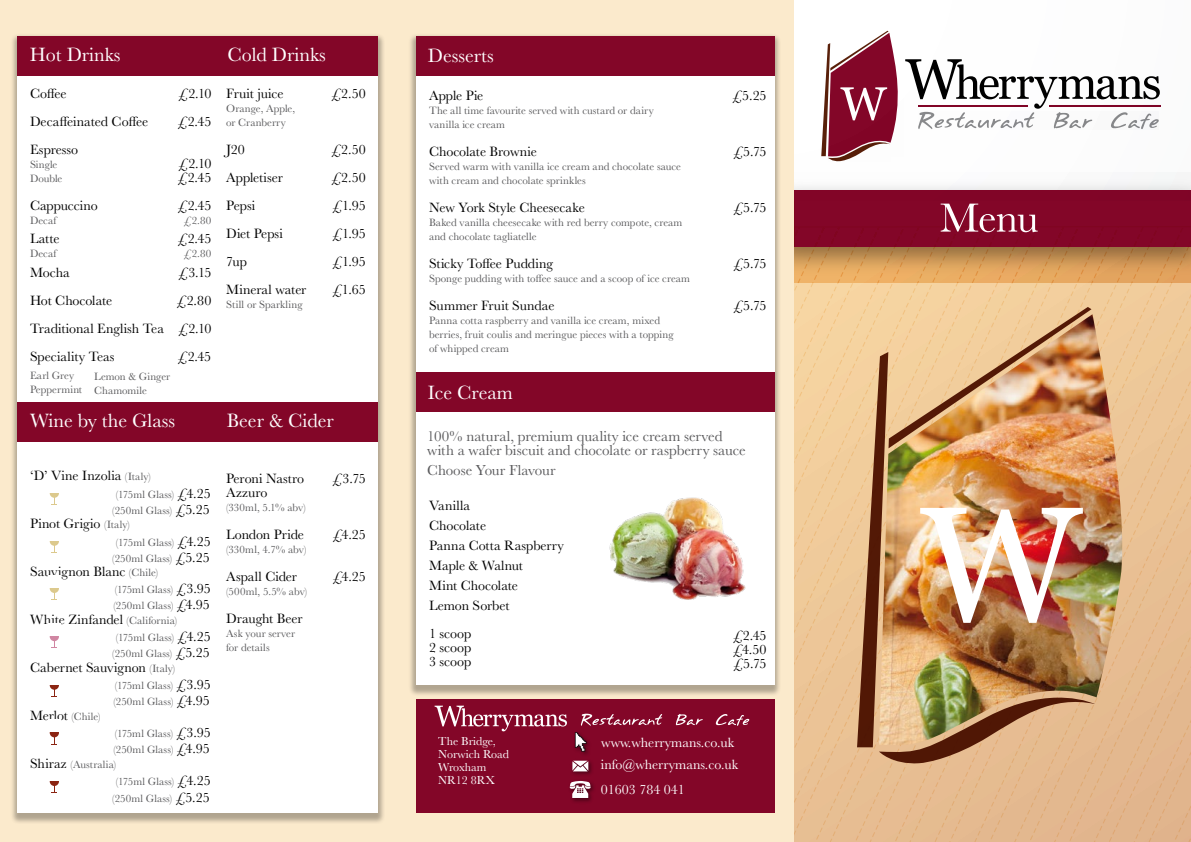
<style>
.page{position:relative;width:1191px;height:842px;background:#fff}
.page>*{position:absolute;margin:0;border:0;box-sizing:border-box;transform-origin:0 0}
.t1{font:20px "Baskerville";color:#fff}
.t2{font:15px/14px "Baskerville";color:#58585a}
.t3{font:14px/28px "Baskerville";letter-spacing:-.005em;color:#000}
.t4{font:14px/22.3px "Baskerville";color:#fff}
.t5{font:12px/13px "Baskerville";color:#fff}
.t6{font:11px/14px "Baskerville";letter-spacing:.005em;color:#58585a}
.s1{font-size:11px;color:#58585a}
.s2{font-size:14px;color:#000}
</style>
<div class="page">
<div style="left:0;top:0;width:794px;height:842px;background:#fbeacc"></div>
<div style="left:408px;top:33px;width:373px;height:663px;background:#000;opacity:.3"></div>
<div style="left:416px;top:36px;width:358px;height:649px;background:#fff"></div>
<div style="left:10px;top:33px;width:375px;height:792px;background:#000;opacity:.3"></div>
<div style="left:18px;top:37px;width:360px;height:776px;background:#fff"></div>
<div style="left:18px;top:36px;width:360px;height:39px;background:#830628"></div>
<div style="left:416px;top:36px;width:358px;height:40px;background:#830628"></div>
<div style="left:416px;top:372px;width:358px;height:40px;background:#830628"></div>
<svg style="left:794px;top:283px;width:397px;height:559px;background:#eac294"></svg>
<img style="left:794px;top:179px;width:397px;height:104px">
<div style="left:794px;top:191px;width:397px;height:56px;background:#830628"></div>
<svg style="left:940px;top:204px;width:97px;height:28px"></svg>
<svg style="left:857px;top:307px;width:238px;height:456px;background:#bf936c"></svg>
<img style="left:879px;top:314px;width:252px;height:432px">
<hr style="left:1049px;top:105px;width:111px;height:1px;background:#830628">
<svg style="left:905px;top:59px;width:254px;height:70px"></svg>
<svg style="left:821px;top:31px;width:76px;height:130px"></svg>
<img style="left:609px;top:497px;width:137px;height:103px">
<div style="left:416px;top:699px;width:358px;height:114px;background:#830628"></div>
<div style="left:18px;top:402px;width:360px;height:39px;background:#830628"></div>
<img style="left:572px;top:760px;width:20px;height:15px">
<svg style="left:572px;top:761px;width:16px;height:10px"></svg>
<img style="left:574px;top:732px;width:15px;height:23px">
<svg style="left:575px;top:732px;width:11px;height:19px"></svg>
<img style="left:569px;top:782px;width:25px;height:20px">
<svg style="left:570px;top:781px;width:20px;height:17px"></svg>
<div style="left:50px;top:488px;width:9px;height:10px;background:#dcc98d;border-radius:50%"></div>
<div style="left:48px;top:480px;width:12px;height:13px;background:#fff"></div>
<svg style="left:51px;top:497px;width:6px;height:8px"></svg>
<div style="left:50px;top:632px;width:9px;height:9px;background:#d086a2;border-radius:50%"></div>
<div style="left:48px;top:623px;width:12px;height:13px;background:#fff"></div>
<svg style="left:51px;top:640px;width:6px;height:8px"></svg>
<div style="left:50px;top:680px;width:9px;height:10px;background:#8b2412;border-radius:50%"></div>
<div style="left:48px;top:672px;width:12px;height:13px;background:#fff"></div>
<svg style="left:51px;top:688px;width:6px;height:9px"></svg>
<div style="left:50px;top:536px;width:9px;height:10px;background:#dcc98d;border-radius:50%"></div>
<div style="left:48px;top:528px;width:12px;height:13px;background:#fff"></div>
<svg style="left:51px;top:545px;width:6px;height:8px"></svg>
<div style="left:50px;top:584px;width:9px;height:9px;background:#dcc98d;border-radius:50%"></div>
<div style="left:48px;top:575px;width:12px;height:13px;background:#fff"></div>
<svg style="left:51px;top:592px;width:6px;height:8px"></svg>
<div style="left:50px;top:728px;width:9px;height:9px;background:#8b2412;border-radius:50%"></div>
<div style="left:48px;top:720px;width:12px;height:12px;background:#fff"></div>
<svg style="left:51px;top:736px;width:6px;height:9px"></svg>
<div style="left:50px;top:777px;width:9px;height:9px;background:#8b2412;border-radius:50%"></div>
<div style="left:48px;top:768px;width:12px;height:13px;background:#fff"></div>
<svg style="left:51px;top:785px;width:6px;height:8px"></svg>
<svg style="left:581px;top:714px;width:81px;height:12px"></svg>
<svg style="left:676px;top:714px;width:26px;height:11px"></svg>
<svg style="left:716px;top:714px;width:33px;height:12px"></svg>
<svg style="left:434px;top:706px;width:133px;height:25px"></svg>
<h1 class="t1" style="left:30px;top:42px;width:92px">Hot Drinks</h1>
<p class="t3" style="left:30px;top:79px;width:120px">Coffee<br>Decaffeinated Coffee<br>Espresso</p>
<p class="t6" style="left:30px;top:157px;width:34px">Single<br>Double</p>
<p class="t3" style="left:30px;top:191px;width:69px">Cappuccino</p>
<p class="t6" style="left:30px;top:213px;width:28px">Decaf</p>
<p class="t3" style="left:30px;top:225px;width:31px">Latte</p>
<p class="t6" style="left:30px;top:247px;width:28px">Decaf</p>
<p class="t3" style="left:30px;top:259px;width:135px">Mocha<br>Hot Chocolate<br>Traditional English Tea<br>Speciality Teas</p>
<p class="t6" style="left:30px;top:369px;width:54px">Earl Grey<br>Peppermint</p>
<p class="t3" style="left:178px;top:79px;width:35px">£2.10 £2.45</p>
<p class="t3" style="left:178px;top:156px;width:35px;line-height:14px">£2.10 £2.45</p>
<p class="t3" style="left:178px;top:191px;width:35px">£2.45</p>
<p class="t6" style="left:184px;top:213px;width:29px">£2.80</p>
<p class="t3" style="left:178px;top:225px;width:35px">£2.45</p>
<p class="t6" style="left:184px;top:247px;width:29px">£2.80</p>
<p class="t3" style="left:177px;top:259px;width:36px;text-align:justify">£3.15 £2.80 £2.10 £2.45</p>
<p class="t6" style="left:94px;top:370px;width:78px">Lemon &amp; Ginger<br>Chamomile</p>
<h1 class="t1" style="left:227px;top:42px;width:100px">Cold Drinks</h1>
<p class="t3" style="left:226px;top:79px;width:59px">Fruit juice</p>
<p class="t6" style="left:226px;top:101px;width:70px">Orange, Apple, or Cranberry</p>
<p class="t3" style="left:226px;top:135px;width:82px">J20<br>Appletiser<br>Pepsi<br>Diet Pepsi<br>7up<br>Mineral water</p>
<p class="t6" style="left:226px;top:297px;width:78px">Still or Sparkling</p>
<p class="t3" style="left:331px;top:79px;width:36px">£2.50</p>
<p class="t3" style="left:331px;top:135px;width:36px;text-align:justify">£2.50 £2.50 £1.95 £1.95 £1.95 £1.65</p>
<h1 class="t1" style="left:30px;top:408px;width:146px">Wine by the Glass</h1>
<h1 class="t1" style="left:227px;top:408px;width:108px">Beer &amp; Cider</h1>
<p class="t3" style="left:30px;top:462px;width:122px">‘D’ Vine Inzolia <span class="s1">(Italy)</span></p>
<p class="t3" style="left:30px;top:510px;width:101px">Pinot Grigio <span class="s1">(Italy)</span></p>
<p class="t3" style="left:30px;top:558px;width:129px">Sauvignon Blanc <span class="s1">(Chile)</span></p>
<p class="t3" style="left:30px;top:606px;width:148px">White Zinfandel <span class="s1">(California)</span></p>
<p class="t3" style="left:30px;top:654px;width:147px">Cabernet Sauvignon <span class="s1">(Italy)</span></p>
<p class="t6" style="left:30px;top:710px;width:72px"><span class="s2">Merlot</span> (Chile)</p>
<p class="t6" style="left:30px;top:758px;width:88px"><span class="s2">Shiraz</span> (Australia)</p>
<p class="t6" style="left:112px;top:487px;width:100px;line-height:16.1px;text-align:center">(175ml Glass) <span class="s2">£4.25 </span>(250ml Glass) <span class="s2">£5.25</span></p>
<p class="t6" style="left:112px;top:535px;width:100px;line-height:16.1px;text-align:center">(175ml Glass) <span class="s2">£4.25 </span>(250ml Glass) <span class="s2">£5.25</span></p>
<p class="t6" style="left:113px;top:581px;width:99px;line-height:16.1px">(175ml Glass) <span class="s2">£3.95 </span>(250ml Glass) <span class="s2">£4.95</span></p>
<p class="t6" style="left:112px;top:629px;width:100px;line-height:16.1px;text-align:center">(175ml Glass) <span class="s2">£4.25 </span>(250ml Glass) <span class="s2">£5.25</span></p>
<p class="t6" style="left:113px;top:678px;width:99px;line-height:16.1px">(175ml Glass) <span class="s2">£3.95 </span>(250ml Glass) <span class="s2">£4.95</span></p>
<p class="t6" style="left:113px;top:726px;width:99px;line-height:16.1px">(175ml Glass) <span class="s2">£3.95 </span>(250ml Glass) <span class="s2">£4.95</span></p>
<p class="t6" style="left:112px;top:774px;width:100px;line-height:16.1px;text-align:center">(175ml Glass) <span class="s2">£4.25 </span>(250ml Glass) <span class="s2">£5.25</span></p>
<p class="t3" style="left:226px;top:472px;width:79px;line-height:14px">Peroni Nastro<br>Azzuro</p>
<p class="t6" style="left:226px;top:501px;width:81px">(330ml, 5.1% abv)</p>
<p class="t3" style="left:226px;top:521px;width:79px">London Pride</p>
<p class="t6" style="left:226px;top:543px;width:82px">(330ml, 4.7% abv)</p>
<p class="t3" style="left:226px;top:563px;width:72px">Aspall Cider</p>
<p class="t6" style="left:226px;top:585px;width:83px">(500ml, 5.5% abv)</p>
<p class="t3" style="left:226px;top:605px;width:78px">Draught Beer</p>
<p class="t6" style="left:226px;top:627px;width:70px">Ask your server for details</p>
<p class="t3" style="left:333px;top:465px;width:35px">£3.75</p>
<p class="t3" style="left:333px;top:521px;width:35px">£4.25</p>
<p class="t3" style="left:333px;top:563px;width:35px">£4.25</p>
<h1 class="t1" style="left:428px;top:43px;width:67px">Desserts</h1>
<p class="t3" style="left:429px;top:82px;width:56px">Apple Pie</p>
<p class="t6" style="left:429px;top:104px;width:226px">The all time favourite served with custard or dairy vanilla ice cream</p>
<p class="t3" style="left:429px;top:138px;width:109px">Chocolate Brownie</p>
<p class="t6" style="left:429px;top:160px;width:253px">Served warm with vanilla ice cream and chocolate sauce with cream and chocolate sprinkles</p>
<p class="t3" style="left:429px;top:194px;width:157px">New York Style Cheesecake</p>
<p class="t6" style="left:429px;top:216px;width:255px">Baked vanilla cheesecake with red berry compote, cream and chocolate tagliatelle</p>
<p class="t3" style="left:429px;top:250px;width:125px">Sticky Toffee Pudding</p>
<p class="t6" style="left:429px;top:272px;width:262px">Sponge pudding with toffee sauce and a scoop of ice cream</p>
<p class="t3" style="left:429px;top:292px;width:127px">Summer Fruit Sundae</p>
<p class="t6" style="left:429px;top:314px;width:246px">Panna cotta raspberry and vanilla ice cream, mixed berries, fruit coulis and meringue pieces with a topping of whipped cream</p>
<p class="t3" style="left:732px;top:82px;width:36px">£5.25</p>
<p class="t3" style="left:733px;top:138px;width:34px">£5.75</p>
<p class="t3" style="left:733px;top:194px;width:34px">£5.75</p>
<p class="t3" style="left:733px;top:250px;width:34px">£5.75</p>
<p class="t3" style="left:733px;top:292px;width:34px">£5.75</p>
<h1 class="t1" style="left:428px;top:380px;width:87px">Ice Cream</h1>
<h2 class="t2" style="left:427px;top:429px;width:320px">100% natural, premium quality ice cream served with a wafer biscuit and chocolate or raspberry sauce</h2>
<h2 class="t2" style="left:427px;top:463px;width:130px">Choose Your Flavour</h2>
<p class="t3" style="left:429px;top:496px;width:136px;line-height:20px">Vanilla<br>Chocolate<br>Panna Cotta Raspberry<br>Maple &amp; Walnut<br>Mint Chocolate<br>Lemon Sorbet</p>
<p class="t3" style="left:429px;top:627px;width:44px;line-height:14px;text-align:justify">1 scoop 2 scoop 3 scoop</p>
<p class="t5" style="left:438px;top:735px;width:72px">The Bridge,<br>Norwich Road<br>Wroxham<br>NR12 8RX</p>
<p class="t3" style="left:733px;top:628px;width:35px;line-height:14px;text-align:justify">£2.45 £4.50 £5.75</p>
<p class="t4" style="left:601px;top:731px;width:139px">www.wherrymans.co.uk info@wherrymans.co.uk</p>
<p class="t4" style="left:601px;top:779px;width:85px">01603 784 041</p>
</div>
